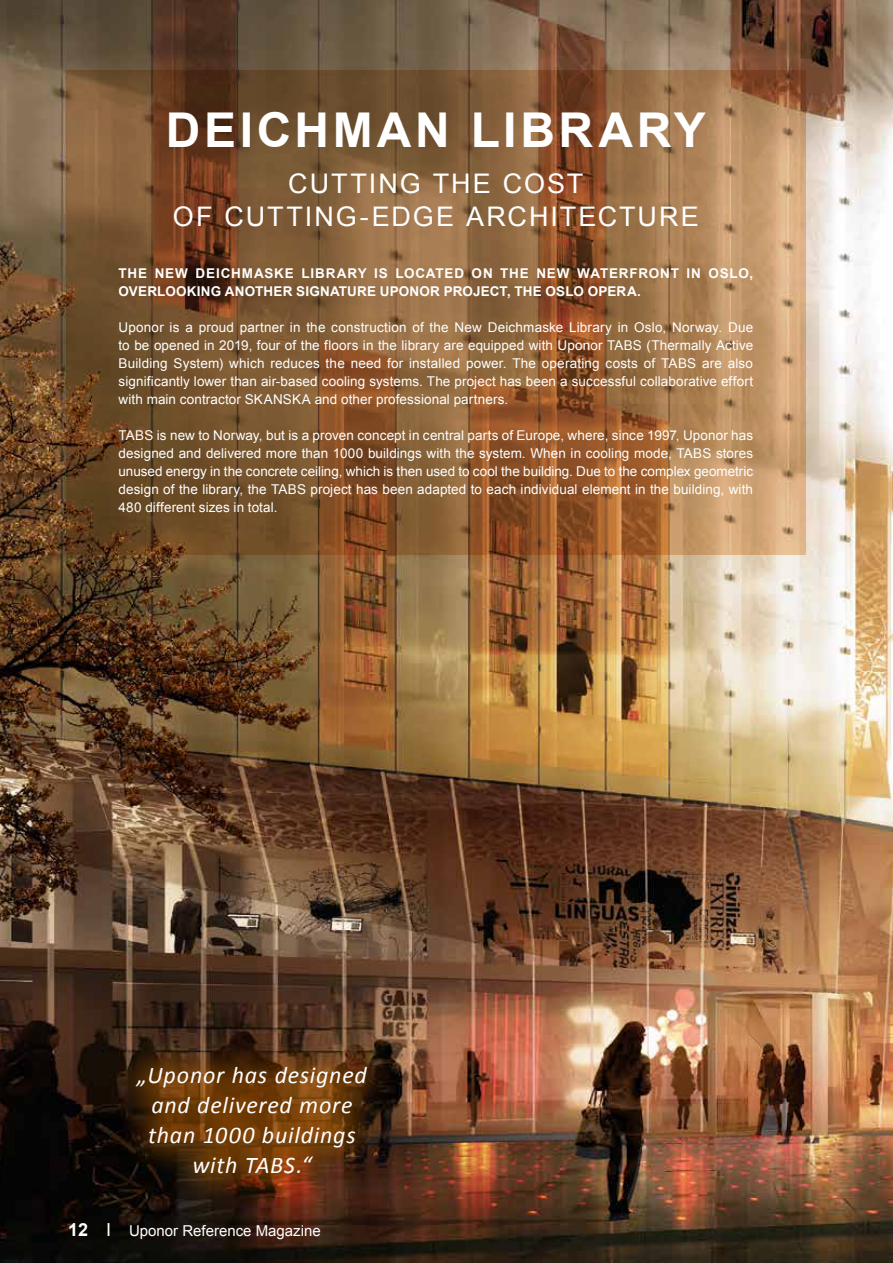
<style>
.page{position:relative;width:893px;height:1263px;background:#fff}
.page>*{position:absolute;margin:0;border:0;box-sizing:border-box;transform-origin:0 0}
.t1{font:700 48px "Arial";letter-spacing:.075em;color:#fff}
.t2{font:27px/33px "Arial";letter-spacing:.075em;color:#fff;text-align:center}
.t3{font:italic 24px/30px "Calibri";letter-spacing:.03em;color:#fff;text-align:center}
.t4{font:15px "Arial";color:#fff}
.t5{font:13.5px/18px "Arial";letter-spacing:.005em;color:#fff;text-align:justify}
.t6{font:700 13.5px/18px "Arial";letter-spacing:.02em;color:#fff}
.s1{font-weight:700;font-size:18px}
.s2{font-size:18px}
</style>
<div class="page">
<img style="left:0;top:0;width:893px;height:1263px">
<svg style="left:66px;top:70px;width:740px;height:484px;background:#8c623b"></svg>
<div style="left:107px;top:1038px;width:290px;height:167px;background:#dd7400;opacity:.76"></div>
<h1 class="t1" style="left:166px;top:98px;width:541px">DEICHMAN LIBRARY</h1>
<h2 class="t2" style="left:173px;top:167px;width:527px">CUTTING THE COST<br>OF CUTTING-EDGE ARCHITECTURE</h2>
<p class="t6" style="left:119px;top:265px;width:636px">THE NEW DEICHMASKE LIBRARY IS LOCATED ON THE NEW WATERFRONT IN OSLO,<br>OVERLOOKING ANOTHER SIGNATURE UPONOR PROJECT, THE OSLO OPERA.</p>
<p class="t5" style="left:119px;top:318px;width:636px">Uponor is a proud partner in the construction of the New Deichmaske Library in Oslo, Norway. Due to be opened in 2019, four of the floors in the library are equipped with Uponor TABS (Thermally Active Building System) which reduces the need for installed power. The operating costs of TABS are also significantly lower than air-based cooling systems. The project has been a successful collaborative effort with main contractor SKANSKA and other professional partners.</p>
<p class="t5" style="left:119px;top:426px;width:636px">TABS is new to Norway, but is a proven concept in central parts of Europe, where, since 1997, Uponor has designed and delivered more than 1000 buildings with the system. When in cooling mode, TABS stores unused energy in the concrete ceiling, which is then used to cool the building. Due to the complex geometric design of the library, the TABS project has been adapted to each individual element in the building, with 480 different sizes in total.</p>
<h3 class="t3" style="left:137px;top:1059px;width:231px">„Uponor has designed and delivered more than 1000 buildings with TABS.“</h3>
<p class="t4" style="left:68px;top:1221px;width:254px"><span class="s1">12</span> <span class="s2">I</span> Uponor Reference Magazine</p>
</div>
